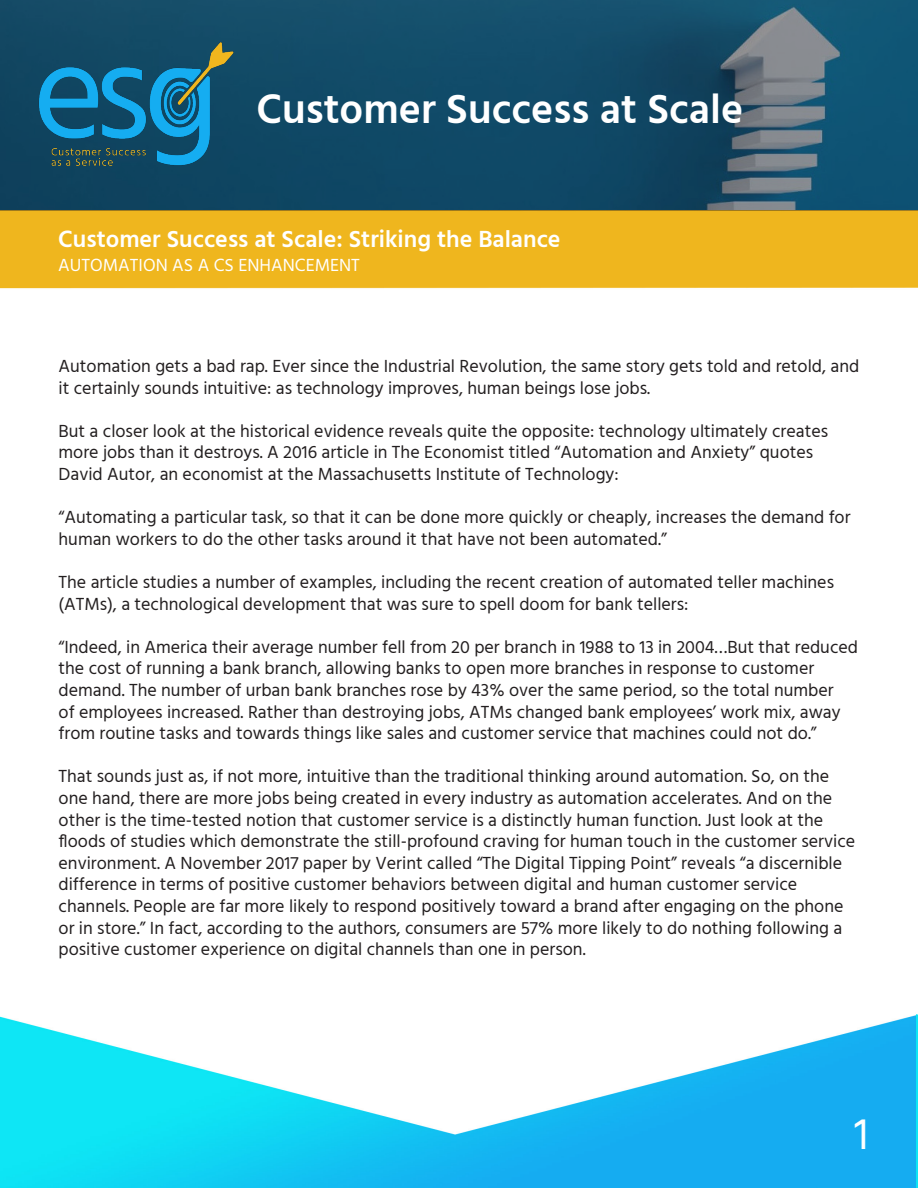
<style>
.page{position:relative;width:918px;height:1188px;background:#fff}
.page>*{position:absolute;margin:0;border:0;box-sizing:border-box;transform-origin:0 0}
.t1{font:45px "Hind Madurai";color:#fff}
.t2{font:600 42px "Hind Madurai";color:#fff}
.t3{font:600 24px "Hind Madurai";color:#fff}
.t4{font:18px/21.6px "Hind Madurai";color:#231f20}
.t5{font:18px "Hind Madurai";color:#fff}
</style>
<div class="page">
<img style="left:0;top:211px;width:918px;height:977px">
<img style="left:916px;top:1007px;width:2px;height:181px">
<svg style="left:0;top:0;width:918px;height:211px;background:#1b4f6a"></svg>
<img style="left:13px;top:34px;width:227px;height:144px">
<p class="t2" style="left:256px;top:83px;width:488px">Customer Success at Scale</p>
<p class="t3" style="left:58px;top:224px;width:504px">Customer Success at Scale: Striking the Balance</p>
<p class="t5" style="left:58px;top:254px;width:303px">AUTOMATION AS A CS ENHANCEMENT</p>
<p class="t4" style="left:59px;top:356px;width:802px">Automation gets a bad rap. Ever since the Industrial Revolution, the same story gets told and retold, and it certainly sounds intuitive: as technology improves, human beings lose jobs.</p>
<p class="t4" style="left:59px;top:421px;width:771px">But a closer look at the historical evidence reveals quite the opposite: technology ultimately creates more jobs than it destroys. A 2016 article in The Economist titled “Automation and Anxiety” quotes</p>
<p class="t4" style="left:59px;top:464px;width:562px">David Autor, an economist at the Massachusetts Institute of Technology:</p>
<p class="t4" style="left:59px;top:507px;width:794px">“Automating a particular task, so that it can be done more quickly or cheaply, increases the demand for human workers to do the other tasks around it that have not been automated.”</p>
<p class="t4" style="left:59px;top:572px;width:777px">The article studies a number of examples, including the recent creation of automated teller machines (ATMs), a technological development that was sure to spell doom for bank tellers:</p>
<p class="t4" style="left:59px;top:637px;width:801px">“Indeed, in America their average number fell from 20 per branch in 1988 to 13 in 2004…But that reduced the cost of running a bank branch, allowing banks to open more branches in response to customer demand. The number of urban bank branches rose by 43% over the same period, so the total number<br>of employees increased. Rather than destroying jobs, ATMs changed bank employees’ work mix, away from routine tasks and towards things like sales and customer service that machines could not do.”</p>
<p class="t4" style="left:59px;top:767px;width:798px">That sounds just as, if not more, intuitive than the traditional thinking around automation. So, on the one hand, there are more jobs being created in every industry as automation accelerates. And on the other is the time-tested notion that customer service is a distinctly human function. Just look at the floods of studies which demonstrate the still-profound craving for human touch in the customer service environment. A November 2017 paper by Verint called “The Digital Tipping Point” reveals “a discernible difference in terms of positive customer behaviors between digital and human customer service</p>
<p class="t4" style="left:59px;top:896px;width:786px;text-align:justify">channels. People are far more likely to respond positively toward a brand after engaging on the phone or in store.” In fact, according to the authors, consumers are 57% more likely to do nothing following a positive customer experience on digital channels than one in person.</p>
<p class="t1" style="left:854px;top:1107px;width:16px">1</p>
</div>
